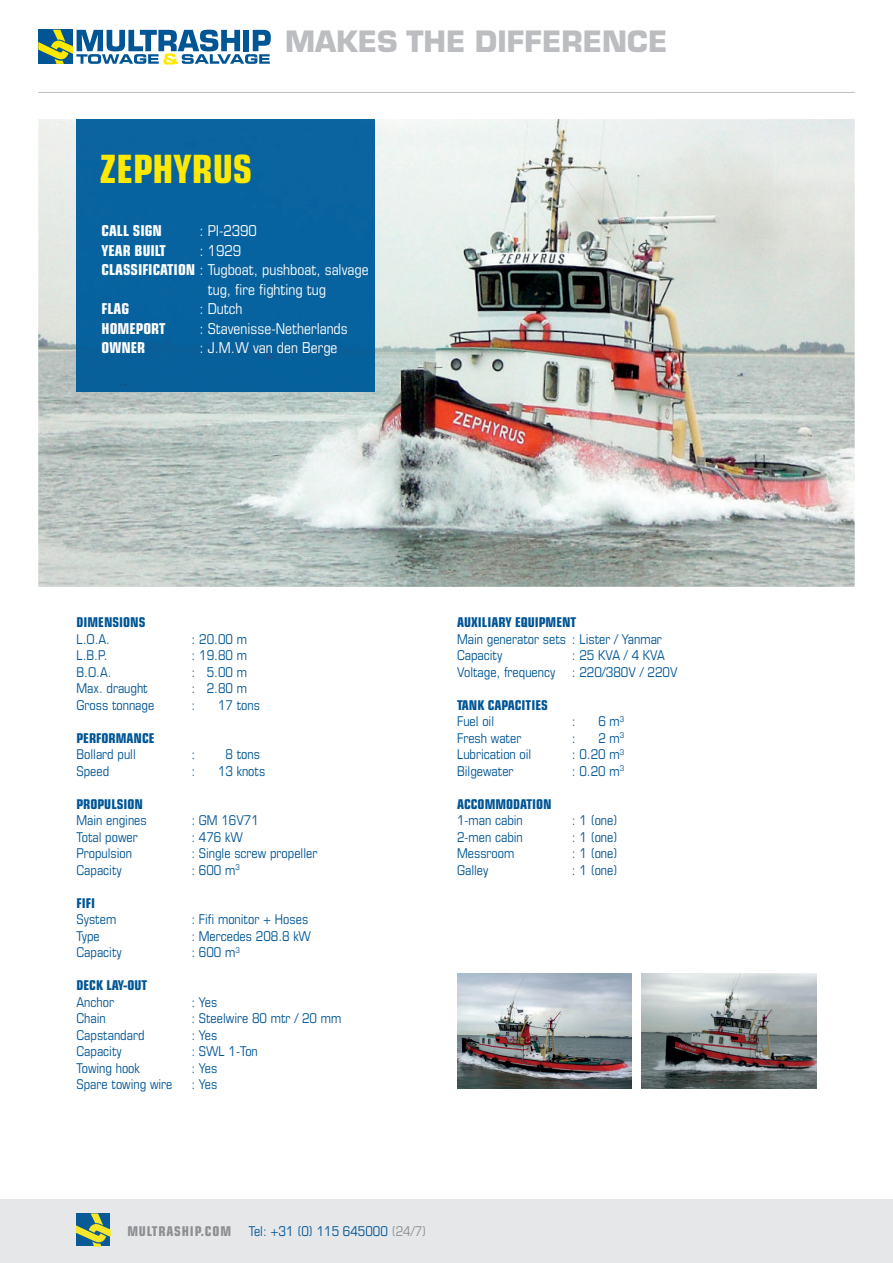
<style>
.page{position:relative;width:893px;height:1263px;background:#fff}
.page>*{position:absolute;margin:0;border:0;box-sizing:border-box;transform-origin:0 0}
.t1{font:700 condensed 39px "Eurostile";color:#ffe901}
.t2{font:700 28.65px "Eurostile";color:#bcbdc0}
.t3{font:condensed 15px "Eurostile";color:#fff}
.t4{font:700 condensed 15px "Eurostile";color:#fff}
.t5{font:condensed 13.5px/16.5px "Eurostile";color:#005595}
.t6{font:700 condensed 13.5px "Eurostile";color:#005595}
.t7{font:700 condensed 13.5px "Eurostile";letter-spacing:.06em;color:#8d8f92}
.s1{font-weight:700}
.s2{color:#8d8f92}
</style>
<div class="page">
<img style="left:38px;top:119px;width:817px;height:468px">
<svg style="left:38px;top:30px;width:233px;height:35px"></svg>
<hr style="left:38px;top:92px;width:817px;height:1px;background:#bcbdc0">
<div style="left:0;top:1199px;width:893px;height:64px;background:#e6e7e9"></div>
<div style="left:77px;top:119px;width:297px;height:272px;background:#07639f"></div>
<svg style="left:77px;top:1213px;width:33px;height:33px"></svg>
<img style="left:457px;top:973px;width:175px;height:115px">
<img style="left:642px;top:973px;width:174px;height:115px">
<h2 class="t2" style="left:285px;top:23px;width:384px">MAKES THE DIFFERENCE</h2>
<h1 class="t1" style="left:100px;top:145px;width:154px">ZEPHYRUS</h1>
<p class="t4" style="left:102px;top:222px;width:62px">CALL SIGN</p>
<p class="t3" style="left:199px;top:222px;width:59px">: PI-2390</p>
<p class="t4" style="left:102px;top:241px;width:66px">YEAR BUILT</p>
<p class="t3" style="left:199px;top:242px;width:43px">: 1929</p>
<p class="t3" style="left:102px;top:261px;width:268px"><span class="s1">CLASSIFICATION</span> : Tugboat, pushboat, salvage</p>
<p class="t3" style="left:208px;top:281px;width:120px">tug, fire fighting tug</p>
<p class="t4" style="left:102px;top:300px;width:29px">FLAG</p>
<p class="t3" style="left:199px;top:300px;width:45px">: Dutch</p>
<p class="t4" style="left:102px;top:319px;width:65px">HOMEPORT</p>
<p class="t3" style="left:199px;top:320px;width:150px">: Stavenisse-Netherlands</p>
<p class="t4" style="left:102px;top:339px;width:45px">OWNER</p>
<p class="t3" style="left:199px;top:339px;width:140px">: J.M.W van den Berge</p>
<p class="t6" style="left:77px;top:614px;width:71px">DIMENSIONS</p>
<p class="t5" style="left:77px;top:630px;width:35px">L.O.A.</p>
<p class="t5" style="left:191px;top:630px;width:57px">: 20.00 m</p>
<p class="t5" style="left:77px;top:647px;width:33px">L.B.P.</p>
<p class="t5" style="left:191px;top:647px;width:57px">: 19.80 m</p>
<p class="t5" style="left:77px;top:663px;width:37px">B.O.A.</p>
<p class="t5" style="left:191px;top:663px;width:57px">: 5.00 m</p>
<p class="t5" style="left:77px;top:680px;width:73px">Max. draught</p>
<p class="t5" style="left:191px;top:680px;width:57px">: 2.80 m</p>
<p class="t5" style="left:77px;top:696px;width:79px">Gross tonnage</p>
<p class="t5" style="left:191px;top:696px;width:5px">:</p>
<p class="t5" style="left:218px;top:696px;width:44px">17 tons</p>
<p class="t6" style="left:77px;top:729px;width:80px">PERFORMANCE</p>
<p class="t5" style="left:77px;top:746px;width:61px">Bollard pull</p>
<p class="t5" style="left:191px;top:746px;width:5px">:</p>
<p class="t5" style="left:226px;top:746px;width:36px">8 tons</p>
<p class="t5" style="left:77px;top:762px;width:34px">Speed</p>
<p class="t5" style="left:191px;top:762px;width:5px">:</p>
<p class="t5" style="left:218px;top:762px;width:49px">13 knots</p>
<p class="t6" style="left:77px;top:795px;width:68px">PROPULSION</p>
<p class="t5" style="left:77px;top:812px;width:72px">Main engines</p>
<p class="t5" style="left:191px;top:812px;width:69px">: GM 16V71</p>
<p class="t5" style="left:77px;top:828px;width:63px">Total power</p>
<p class="t5" style="left:191px;top:828px;width:53px">: 476 kW</p>
<p class="t5" style="left:77px;top:845px;width:57px">Propulsion</p>
<p class="t5" style="left:191px;top:845px;width:127px">: Single screw propeller</p>
<p class="t5" style="left:77px;top:861px;width:47px">Capacity</p>
<p class="t5" style="left:191px;top:861px;width:50px">: 600 m<sup>3</sup></p>
<p class="t6" style="left:77px;top:894px;width:20px">FIFI</p>
<p class="t5" style="left:77px;top:911px;width:41px">System</p>
<p class="t5" style="left:191px;top:911px;width:118px">: Fifi monitor + Hoses</p>
<p class="t5" style="left:77px;top:927px;width:25px">Type</p>
<p class="t5" style="left:191px;top:927px;width:121px">: Mercedes 208.8 kW</p>
<p class="t5" style="left:77px;top:944px;width:47px">Capacity</p>
<p class="t5" style="left:191px;top:944px;width:50px">: 600 m<sup>3</sup></p>
<p class="t6" style="left:77px;top:977px;width:72px">DECK LAY-OUT</p>
<p class="t5" style="left:77px;top:993px;width:39px">Anchor</p>
<p class="t5" style="left:191px;top:993px;width:28px">: Yes</p>
<p class="t5" style="left:77px;top:1010px;width:31px">Chain</p>
<p class="t5" style="left:191px;top:1010px;width:151px">: Steelwire 80 mtr / 20 mm</p>
<p class="t5" style="left:77px;top:1026px;width:69px">Capstandard</p>
<p class="t5" style="left:191px;top:1026px;width:28px">: Yes</p>
<p class="t5" style="left:77px;top:1043px;width:47px">Capacity</p>
<p class="t5" style="left:191px;top:1043px;width:68px">: SWL 1-Ton</p>
<p class="t5" style="left:77px;top:1059px;width:65px">Towing hook</p>
<p class="t5" style="left:191px;top:1059px;width:28px">: Yes</p>
<p class="t5" style="left:77px;top:1076px;width:97px">Spare towing wire</p>
<p class="t5" style="left:191px;top:1076px;width:28px">: Yes</p>
<p class="t6" style="left:457px;top:614px;width:121px">AUXILIARY EQUIPMENT</p>
<p class="t5" style="left:457px;top:630px;width:206px">Main generator sets : Lister / Yanmar<br>Capacity</p>
<p class="t5" style="left:457px;top:647px;width:222px;text-indent:115px">: 25 KVA / 4 KVA<br>Voltage, frequency : 220/380V / 220V</p>
<p class="t6" style="left:457px;top:696px;width:92px">TANK CAPACITIES</p>
<p class="t5" style="left:457px;top:713px;width:39px">Fuel oil</p>
<p class="t5" style="left:572px;top:713px;width:5px">:</p>
<p class="t5" style="left:598px;top:713px;width:27px">6 m<sup>3</sup></p>
<p class="t5" style="left:457px;top:729px;width:66px">Fresh water</p>
<p class="t5" style="left:572px;top:729px;width:5px">:</p>
<p class="t5" style="left:598px;top:729px;width:27px">2 m<sup>3</sup></p>
<p class="t5" style="left:457px;top:746px;width:76px">Lubrication oil</p>
<p class="t5" style="left:572px;top:746px;width:54px">: 0.20 m<sup>3</sup></p>
<p class="t5" style="left:457px;top:762px;width:58px">Bilgewater</p>
<p class="t5" style="left:572px;top:762px;width:54px">: 0.20 m<sup>3</sup></p>
<p class="t6" style="left:457px;top:795px;width:96px">ACCOMMODATION</p>
<p class="t5" style="left:457px;top:812px;width:67px">1-man cabin</p>
<p class="t5" style="left:572px;top:812px;width:47px">: 1 (one)</p>
<p class="t5" style="left:457px;top:828px;width:67px">2-men cabin</p>
<p class="t5" style="left:572px;top:828px;width:47px">: 1 (one)</p>
<p class="t5" style="left:457px;top:845px;width:59px">Messroom</p>
<p class="t5" style="left:572px;top:845px;width:47px">: 1 (one)</p>
<p class="t5" style="left:457px;top:861px;width:33px">Galley</p>
<p class="t5" style="left:572px;top:861px;width:47px">: 1 (one)</p>
<p class="t7" style="left:127px;top:1223px;width:105px">MULTRASHIP.COM</p>
<p class="t5" style="left:249px;top:1222px;width:179px">Tel: +31 (0) 115 645000 <span class="s2">(24/7)</span></p>
</div>
